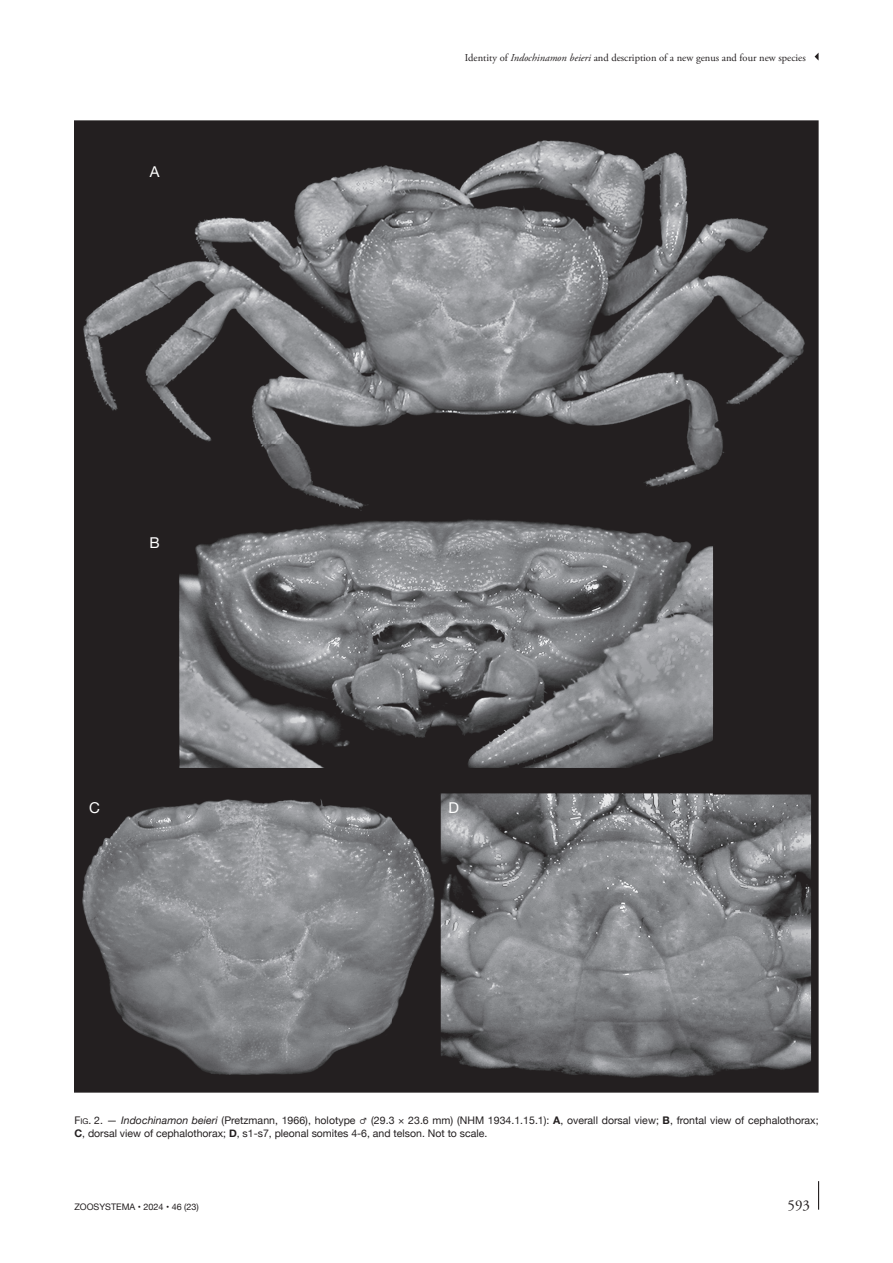
<style>
.page{position:relative;width:893px;height:1263px;background:#fff}
.page>*{position:absolute;margin:0;border:0;box-sizing:border-box;transform-origin:0 0}
.t1{font:15px "Helvetica Neue";color:#fff}
.t2{font:15px "Adobe Garamond Pro";color:#231f20}
.t3{font:10.5px/12.8px "Helvetica Neue";letter-spacing:.005em;color:#231f20}
.t4{font:10.5px "Adobe Garamond Pro";color:#231f20}
.t5{font:9px "Helvetica Neue";color:#231f20}
.s1{font-style:italic}
.s2{font-style:inherit}
.s3{font-size:7.8px}
.s4{font-weight:700}
</style>
<div class="page">
<svg style="left:818px;top:1181px;width:1px;height:29px"></svg>
<svg style="left:815px;top:53px;width:4px;height:8px"></svg>
<img style="left:74px;top:121px;width:744px;height:971px">
<h1 class="t1" style="left:150px;top:160px;width:11px">A</h1>
<h1 class="t1" style="left:150px;top:532px;width:12px">B</h1>
<p class="t4" style="left:465px;top:51px;width:342px">Identity of <span class="s1">Indochinamon beieri</span> and description of a new genus and four new species</p>
<h1 class="t1" style="left:89px;top:796px;width:12px">C</h1>
<h1 class="t1" style="left:448px;top:796px;width:12px">D</h1>
<p class="t3" style="left:74px;top:1115px;width:746px"><span class="s2">F</span><span class="s3">ig</span><span class="s2">. 2</span>. — <span class="s1">Indochinamon beieri</span> (Pretzmann, 1966), holotype ♂ (29.3 × 23.6 mm) (NHM 1934.1.15.1): <span class="s4">A</span>, overall dorsal view; <span class="s4">B</span>, frontal view of cephalothorax;<br><span class="s4">C</span>, dorsal view of cephalothorax; <span class="s4">D</span>, s1-s7, pleonal somites 4-6, and telson. Not to scale.</p>
<p class="t5" style="left:74px;top:1200px;width:126px">ZOOSYSTEMA • 2024 • 46 (23)</p>
<h1 class="t2" style="left:788px;top:1196px;width:24px">593</h1>
</div>
